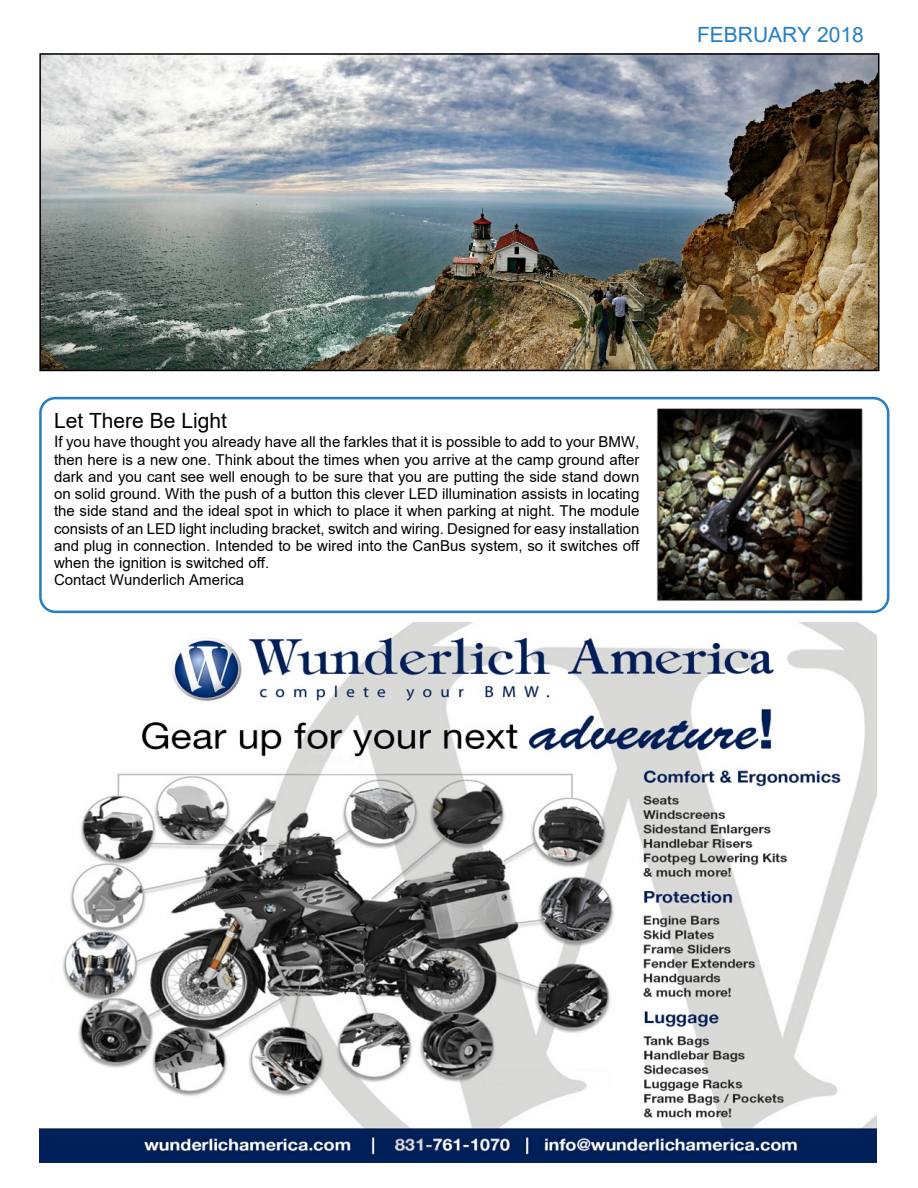
<style>
.page{position:relative;width:918px;height:1188px;background:#fff}
.page>*{position:absolute;margin:0;border:0;box-sizing:border-box;transform-origin:0 0}
.t1{font:21px "Arial";color:#000}
.t2{font:21px "Arial";color:#257fc2}
.t3{font:15px/17.2px "Arial";color:#000}
.s1{font-size:15.75px}
</style>
<div class="page">
<div style="left:39px;top:397px;width:850px;height:216px;background:#fff;border:3px solid #257fc2;border-radius:15px"></div>
<img style="left:42px;top:56px;width:834px;height:312px">
<div style="left:39px;top:53px;width:840px;height:318px;border:2px solid #000"></div>
<img style="left:40px;top:623px;width:837px;height:540px">
<img style="left:657px;top:408px;width:206px;height:193px">
<h1 class="t2" style="left:697px;top:27px;width:168px">FEBRUARY 2018</h1>
<h1 class="t1" style="left:54px;top:413px;width:174px">Let There Be Light</h1>
<p class="t3" style="left:54px;top:435px;width:587px"><span class="s1">I</span>f you have thought you already have all the farkles that it is possible to add to your BMW, then here is a new one. Think about the times when you arrive at the camp ground after dark and you cant see well enough to be sure that you are putting the side stand down on solid ground. With the push of a button this clever LED illumination assists in locating the side stand and the ideal spot in which to place it when parking at night. The module consists of an LED light including bracket, switch and wiring. Designed for easy installation and plug in connection. Intended to be wired into the CanBus system, so it switches off when the ignition is switched off.<br>Contact Wunderlich America</p>
</div>
